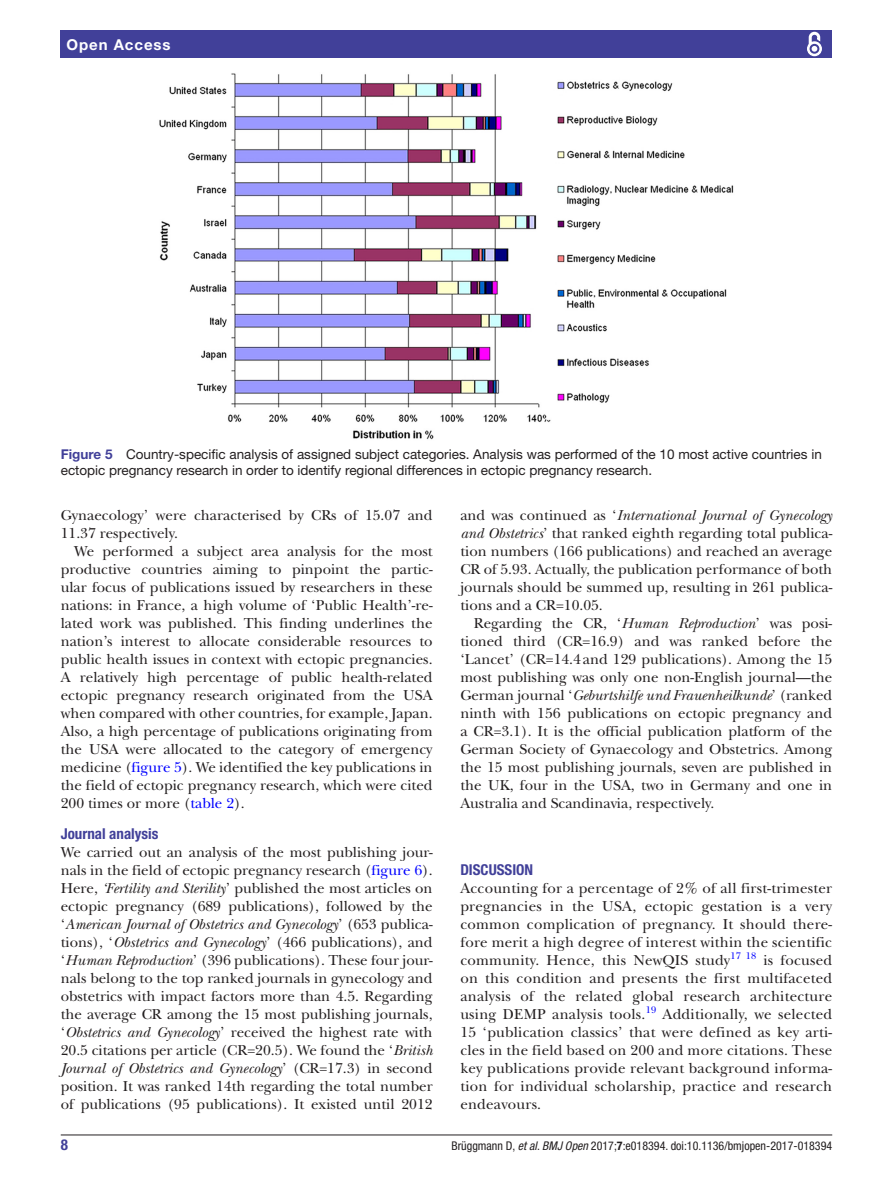
<style>
.page{position:relative;width:893px;height:1191px;background:#fff}
.page>*{position:absolute;margin:0;border:0;box-sizing:border-box;transform-origin:0 0}
.t1{font:15px/18px "New Baskerville";color:#231f20;text-align:justify}
.t2{font:700 condensed 15px "Helvetica Neue LT Std";color:#414099}
.t3{font:700 15px "Helvetica Neue LT Std";letter-spacing:.065em;color:#fff}
.t4{font:13.5px/16.2px "Helvetica Neue LT Std";color:#231f20}
.t5{font:condensed 12px "Helvetica Neue LT Std";color:#231f20}
.t6{font:9.9px "New Baskerville";color:#00f}
.s1{font-weight:700;color:#414099}
.s2{color:#00f}
.s3{font-style:italic}
.s4{font-weight:700}
</style>
<div class="page">
<hr style="left:61px;top:1134px;width:771px;height:1px;background:#231f20">
<div style="left:61px;top:31px;width:771px;height:27px;background:#414099"></div>
<svg style="left:807px;top:31px;width:15px;height:26px"></svg>
<img style="left:159px;top:73px;width:575px;height:367px">
<p class="t3" style="left:66px;top:35px;width:106px">Open Access</p>
<p class="t4" style="left:61px;top:445px;width:763px"><span class="s1">Figure 5</span> Country-specific analysis of assigned subject categories. Analysis was performed of the 10 most active countries in ectopic pregnancy research in order to identify regional differences in ectopic pregnancy research.</p>
<p class="t1" style="left:61px;top:506px;width:373px">Gynaecology’ were characterised by CRs of 15.07 and<br>11.37 respectively.</p>
<p class="t1" style="left:61px;top:542px;width:373px;text-indent:14px">We performed a subject area analysis for the most productive countries aiming to pinpoint the partic&shy;ular focus of publications issued by researchers in these nations: in France, a high volume of ‘Public Health’-re&shy;lated work was published. This finding underlines the nation’s interest to allocate considerable resources to public health issues in context with ectopic pregnancies.<br>A relatively high percentage of public health-related ectopic pregnancy research originated from the USA when compared with other countries, for example, Japan.<br>Also, a high percentage of publications originating from the USA were allocated to the category of emergency medicine (<span class="s2">figure 5</span>). We identified the key publications in the field of ectopic pregnancy research, which were cited 200 times or more (<span class="s2">table 2</span>).</p>
<p class="t2" style="left:61px;top:825px;width:99px">Journal analysis</p>
<p class="t1" style="left:61px;top:843px;width:373px">We carried out an analysis of the most publishing jour&shy;nals in the field of ectopic pregnancy research (<span class="s2">figure 6</span>).<br>Here, <span class="s3">‘Fertility and Sterility</span>’ published the most articles on ectopic pregnancy (689 publications), followed by the ‘<span class="s3">American Journal of Obstetrics and Gynecology</span>’ (653 publica&shy;tions), ‘<span class="s3">Obstetrics and Gynecology</span>’ (466 publications), and ‘<span class="s3">Human Reproduction</span>’ (396 publications). These four jour&shy;nals belong to the top ranked journals in gynecology and obstetrics with impact factors more than 4.5. Regarding the average CR among the 15 most publishing journals, ‘<span class="s3">Obstetrics and Gynecology</span>’ received the highest rate with 20.5 citations per article (CR=20.5). We found the ‘<span class="s3">British Journal of Obstetrics and Gynecology</span>’ (CR=17.3) in second position. It was ranked 14th regarding the total number of publications (95 publications). It existed until 2012</p>
<p class="t1" style="left:460px;top:506px;width:373px">and was continued as ‘<span class="s3">International Journal of Gynecology and Obstetrics</span>’ that ranked eighth regarding total publica&shy;tion numbers (166 publications) and reached an average CR of 5.93. Actually, the publication performance of both journals should be summed up, resulting in 261 publica&shy;tions and a CR=10.05.</p>
<p class="t1" style="left:460px;top:614px;width:373px;text-indent:13px">Regarding the CR, ‘<span class="s3">Human Reproduction</span>’ was posi&shy;tioned third (CR=16.9) and was ranked before the ‘Lancet’ (CR=14.4and 129 publications). Among the 15 most publishing was only one non-English journal—the German journal ‘<span class="s3">Geburtshilfe und Frauenheilkunde</span>’ (ranked ninth with 156 publications on ectopic pregnancy and a CR=3.1). It is the official publication platform of the German Society of Gynaecology and Obstetrics. Among the 15 most publishing journals, seven are published in the UK, four in the USA, two in Germany and one in Australia and Scandinavia, respectively.</p>
<p class="t2" style="left:460px;top:861px;width:74px">Discussion</p>
<p class="t1" style="left:460px;top:879px;width:373px">Accounting for a percentage of 2% of all first-trimester pregnancies in the USA, ectopic gestation is a very common complication of pregnancy. It should there&shy;fore merit a high degree of interest within the scientific community. Hence, this NewQIS study</p>
<p class="t6" style="left:730px;top:949px;width:27px">17 18</p>
<p class="t1" style="left:460px;top:951px;width:373px;text-indent:303px">is focused on this condition and presents the first multifaceted analysis of the related global research architecture using DEMP analysis tools.<sup>19</sup> Additionally, we selected 15 ‘publication classics’ that were defined as key arti&shy;cles in the field based on 200 and more citations. These key publications provide relevant background informa&shy;tion for individual scholarship, practice and research endeavours.</p>
<p class="t2" style="left:61px;top:1135px;width:9px">8</p>
<p class="t5" style="left:451px;top:1138px;width:382px">Brüggmann D, <span class="s3">et al</span>. <span class="s3">BMJ Open</span> 2017;<span class="s4">7</span>:e018394. doi:10.1136/bmjopen-2017-018394</p>
</div>
